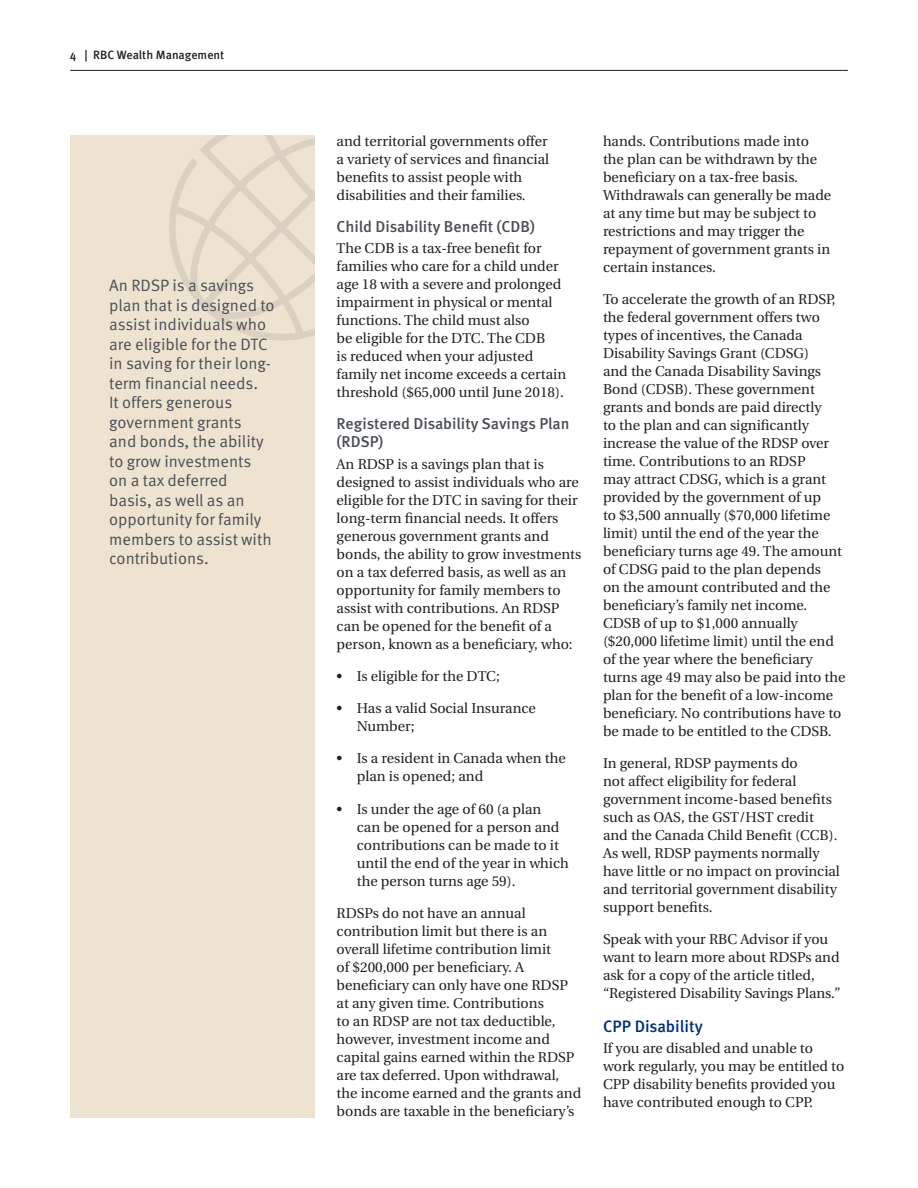
<style>
.page{position:relative;width:918px;height:1188px;background:#fff}
.page>*{position:absolute;margin:0;border:0;box-sizing:border-box;transform-origin:0 0}
._8b_-_callout_grey{font:16.5px/19.5px "Meta OT Norm";color:#4a4f55}
._4-Text_Headline{font:500 16.5px "Meta OT";letter-spacing:-.005em;color:#002f73}
._6-Subhead_L1{font:500 15.75px/18px "Meta OT";color:#4a4f55}
._5-Body_Copy{font:14.25px/18px "Utopia";color:#231f20}
.t1{font:500 12px "Meta OT";color:#231f20}
</style>
<div class="page">
<hr style="left:70px;top:70px;width:778px;height:1px;background:#231f20">
<div style="left:70px;top:135px;width:245px;height:983px;background:#eee2d1"></div>
<svg style="left:169px;top:135px;width:146px;height:205px"></svg>
<p class="t1" style="left:70px;top:47px;width:156px">4 | RBC Wealth Management</p>
<p class="_8b_-_callout_grey" style="left:109px;top:276px;width:167px">An RDSP is a savings plan that is designed to assist individuals who are eligible for the DTC in saving for their long&shy;term financial needs.<br>It offers generous government grants<br>and bonds, the ability to grow investments<br>on a tax deferred<br>basis, as well as an opportunity for family members to assist with contributions.</p>
<p class="_5-Body_Copy" style="left:337px;top:132px;width:214px">and territorial governments offer a variety of services and financial benefits to assist people with disabilities and their families.</p>
<p class="_6-Subhead_L1" style="left:337px;top:218px;width:200px">Child Disability Benefit (CDB)</p>
<p class="_5-Body_Copy" style="left:337px;top:240px;width:231px">The CDB is a tax-free benefit for families who care for a child under age 18 with a severe and prolonged impairment in physical or mental functions. The child must also<br>be eligible for the DTC. The CDB<br>is reduced when your adjusted family net income exceeds a certain threshold ($65,000 until June 2018).</p>
<p class="_6-Subhead_L1" style="left:337px;top:415px;width:235px">Registered Disability Savings Plan (RDSP)</p>
<p class="_5-Body_Copy" style="left:337px;top:455px;width:246px">An RDSP is a savings plan that is designed to assist individuals who are eligible for the DTC in saving for their long-term financial needs. It offers generous government grants and bonds, the ability to grow investments on a tax deferred basis, as well as an opportunity for family members to assist with contributions. An RDSP can be opened for the benefit of a person, known as a beneficiary, who:</p>
<p class="_5-Body_Copy" style="left:337px;top:667px;width:165px">• Is eligible for the DTC;</p>
<p class="_5-Body_Copy" style="left:357px;top:700px;width:181px;text-indent:-20px">• Has a valid Social Insurance<br>Number;</p>
<p class="_5-Body_Copy" style="left:357px;top:750px;width:210px;text-indent:-20px">• Is a resident in Canada when the plan is opened; and</p>
<p class="_5-Body_Copy" style="left:357px;top:800px;width:213px;text-indent:-20px">• Is under the age of 60 (a plan<br>can be opened for a person and contributions can be made to it until the end of the year in which the person turns age 59).</p>
<p class="_5-Body_Copy" style="left:337px;top:904px;width:246px">RDSPs do not have an annual contribution limit but there is an overall lifetime contribution limit<br>of $200,000 per beneficiary. A beneficiary can only have one RDSP at any given time. Contributions<br>to an RDSP are not tax deductible, however, investment income and capital gains earned within the RDSP are tax deferred. Upon withdrawal, the income earned and the grants and bonds are taxable in the beneficiary’s</p>
<p class="_5-Body_Copy" style="left:603px;top:132px;width:230px">hands. Contributions made into the plan can be withdrawn by the beneficiary on a tax-free basis.<br>Withdrawals can generally be made at any time but may be subject to restrictions and may trigger the repayment of government grants in certain instances.</p>
<p class="_5-Body_Copy" style="left:603px;top:290px;width:244px">To accelerate the growth of an RDSP, the federal government offers two types of incentives, the Canada Disability Savings Grant (CDSG)<br>and the Canada Disability Savings Bond (CDSB). These government grants and bonds are paid directly<br>to the plan and can significantly increase the value of the RDSP over time. Contributions to an RDSP<br>may attract CDSG, which is a grant provided by the government of up<br>to $3,500 annually ($70,000 lifetime limit) until the end of the year the beneficiary turns age 49. The amount of CDSG paid to the plan depends<br>on the amount contributed and the beneficiary’s family net income.<br>CDSB of up to $1,000 annually ($20,000 lifetime limit) until the end of the year where the beneficiary turns age 49 may also be paid into the plan for the benefit of a low-income beneficiary. No contributions have to be made to be entitled to the CDSB.</p>
<p class="_5-Body_Copy" style="left:603px;top:755px;width:238px">In general, RDSP payments do<br>not affect eligibility for federal government income-based benefits such as OAS, the GST/HST credit and the Canada Child Benefit (CCB).<br>As well, RDSP payments normally have little or no impact on provincial and territorial government disability support benefits.</p>
<p class="_5-Body_Copy" style="left:603px;top:931px;width:239px">Speak with your RBC Advisor if you want to learn more about RDSPs and ask for a copy of the article titled, “Registered Disability Savings Plans.”</p>
<p class="_4-Text_Headline" style="left:603px;top:1016px;width:101px">CPP Disability</p>
<p class="_5-Body_Copy" style="left:603px;top:1040px;width:243px">If you are disabled and unable to work regularly, you may be entitled to CPP disability benefits provided you have contributed enough to CPP.</p>
</div>
